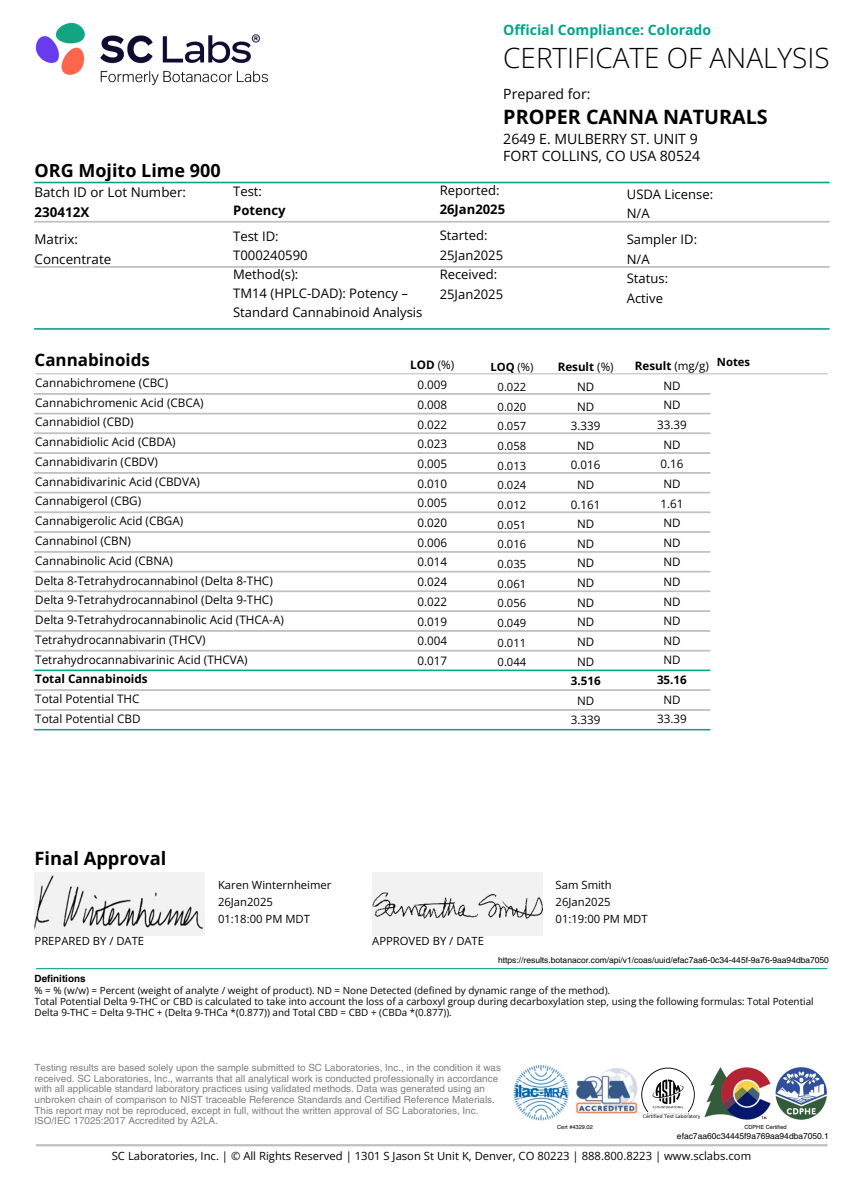
<style>
.page{position:relative;width:864px;height:1188px;background:#fff}
.page>*{position:absolute;margin:0;border:0;box-sizing:border-box;transform-origin:0 0}
.t1{font:300 27.9px "Open Sans";color:#000}
.t2{font:700 19.8px "Open Sans";color:#000}
.t3{font:700 18.3px "Open Sans";color:#000}
.t4{font:700 18px "Open Sans";color:#000}
.t5{font:700 16.95px "Open Sans";color:#000}
.t6{font:14.1px/16.8px "Open Sans";color:#000}
.t7{font:700 14.1px "Open Sans";color:#00a58b}
.t8{font:13.35px/20.1px "Open Sans";color:#000}
.t9{font:13.05px/19.6px "Open Sans";color:#000}
.t10{font:700 13.05px/19.6px "Open Sans";color:#000}
.t11{font:11.7px/19.8px "Open Sans";color:#000}
.t12{font:11.55px/19.6px "Open Sans";color:#000;text-align:center}
.t13{font:11.25px/19.6px "Open Sans";color:#000}
.t14{font:700 11.25px "Open Sans";color:#000}
.t15{font:9.9px/10.6px "Helvetica LT Pro";color:#808080}
.t16{font:9.9px/12.8px "Open Sans";color:#000}
.t17{font:8.4px "Helvetica LT Pro";color:#000}
.t18{font:5.7px "Helvetica LT Pro";color:#000}
.t19{font:4.65px "DejaVu Sans";color:#000}
.s1{font-weight:700}
.s2{font-weight:400}
.s3{font-family:"Helvetica LT Pro";font-weight:700}
</style>
<div class="page">
<hr style="left:35px;top:182px;width:794px;height:1px;background:#00a58b">
<hr style="left:35px;top:221px;width:794px;height:1px;background:#c0c0c0">
<hr style="left:35px;top:266px;width:794px;height:2px;background:#c0c0c0">
<hr style="left:35px;top:328px;width:794px;height:2px;background:#00a58b">
<img style="left:35px;top:23px;width:232px;height:62px">
<img style="left:35px;top:872px;width:169px;height:63px">
<img style="left:372px;top:872px;width:170px;height:63px">
<hr style="left:36px;top:968px;width:791px;height:1px;background:#00a58b">
<img style="left:513px;top:1066px;width:125px;height:55px">
<svg style="left:641px;top:1068px;width:54px;height:47px"></svg>
<img style="left:704px;top:1067px;width:123px;height:53px">
<hr style="left:36px;top:373px;width:791px;height:1px;background:#c0c0c0">
<hr style="left:35px;top:393px;width:675px;height:2px;background:#c0c0c0">
<hr style="left:35px;top:413px;width:675px;height:1px;background:#c0c0c0">
<hr style="left:35px;top:433px;width:675px;height:1px;background:#c0c0c0">
<hr style="left:35px;top:452px;width:675px;height:2px;background:#c0c0c0">
<hr style="left:35px;top:472px;width:675px;height:2px;background:#c0c0c0">
<hr style="left:35px;top:492px;width:675px;height:1px;background:#c0c0c0">
<hr style="left:35px;top:512px;width:675px;height:1px;background:#c0c0c0">
<hr style="left:35px;top:531px;width:675px;height:2px;background:#c0c0c0">
<hr style="left:35px;top:551px;width:675px;height:2px;background:#c0c0c0">
<hr style="left:35px;top:571px;width:675px;height:1px;background:#c0c0c0">
<hr style="left:35px;top:591px;width:675px;height:1px;background:#c0c0c0">
<hr style="left:35px;top:610px;width:675px;height:2px;background:#c0c0c0">
<hr style="left:35px;top:630px;width:675px;height:2px;background:#c0c0c0">
<hr style="left:35px;top:650px;width:675px;height:1px;background:#c0c0c0">
<hr style="left:35px;top:670px;width:675px;height:1px;background:#00a58b">
<hr style="left:35px;top:689px;width:675px;height:2px;background:#c0c0c0">
<hr style="left:35px;top:709px;width:675px;height:2px;background:#c0c0c0">
<hr style="left:35px;top:729px;width:675px;height:1px;background:#00a58b">
<hr style="left:36px;top:1144px;width:791px;height:2px;background:#c0c0c0">
<h2 class="t4" style="left:35px;top:158px;width:188px">ORG Mojito Lime 900</h2>
<h2 class="t8" style="left:35px;top:182px;width:153px">Batch ID or Lot Number:<br><span class="s1">230412X</span></h2>
<h2 class="t8" style="left:35px;top:229px;width:78px">Matrix:<br>Concentrate</h2>
<h2 class="t10" style="left:233px;top:181px;width:54px"><span class="s2">Test:<br></span>Potency</h2>
<h2 class="t9" style="left:233px;top:227px;width:76px;line-height:18.5px">Test ID:<br>T000240590</h2>
<h2 class="t9" style="left:233px;top:265px;width:176px;line-height:18.5px">Method(s):<br>TM14 (HPLC-DAD): Potency –</h2>
<h2 class="t9" style="left:233px;top:303px;width:191px">Standard Cannabinoid Analysis</h2>
<p class="t7" style="left:503px;top:20px;width:210px">Official Compliance: Colorado</p>
<p class="t1" style="left:503px;top:38px;width:328px">CERTIFICATE OF ANALYSIS</p>
<h2 class="t6" style="left:503px;top:85px;width:89px">Prepared for:</h2>
<h2 class="t2" style="left:503px;top:102px;width:266px">PROPER CANNA NATURALS</h2>
<h2 class="t6" style="left:503px;top:130px;width:198px">2649 E. MULBERRY ST. UNIT 9<br>FORT COLLINS, CO USA 80524</h2>
<p class="t9" style="left:440px;top:180px;width:67px">Reported:<br><span class="s1">26Jan2025</span></p>
<p class="t9" style="left:440px;top:225px;width:65px">Started:<br>25Jan2025<br>Received:<br>25Jan2025</p>
<h5 class="t9" style="left:627px;top:184px;width:88px">USDA License:<br>N/A</h5>
<h5 class="t9" style="left:627px;top:229px;width:72px">Sampler ID:<br>N/A<br>Status:<br>Active</h5>
<p class="t5" style="left:35px;top:348px;width:117px">Cannabinoids</p>
<h2 class="t11" style="left:35px;top:372px;width:250px">Cannabichromene (CBC)<br>Cannabichromenic Acid (CBCA)<br>Cannabidiol (CBD)<br>Cannabidiolic Acid (CBDA)<br>Cannabidivarin (CBDV)<br>Cannabidivarinic Acid (CBDVA)<br>Cannabigerol (CBG)<br>Cannabigerolic Acid (CBGA)<br>Cannabinol (CBN)<br>Cannabinolic Acid (CBNA)<br>Delta 8-Tetrahydrocannabinol (Delta 8-THC)<br>Delta 9-Tetrahydrocannabinol (Delta 9-THC)<br>Delta 9-Tetrahydrocannabinolic Acid (THCA-A)<br>Tetrahydrocannabivarin (THCV)<br>Tetrahydrocannabivarinic Acid (THCVA)<br><span class="s1">Total Cannabinoids<br></span>Total Potential THC<br>Total Potential CBD</h2>
<p class="t11" style="left:410px;top:355px;width:46px;text-align:center"><span class="s1">LOD</span> (%)<br>0.009<br>0.008<br>0.022<br>0.023<br>0.005<br>0.010<br>0.005<br>0.020<br>0.006<br>0.014<br>0.024<br>0.022<br>0.019<br>0.004<br>0.017</p>
<h1 class="t13" style="left:490px;top:357px;width:45px;text-align:center"><span class="s1">LOQ</span> (%)<br>0.022<br>0.020<br>0.057<br>0.058<br>0.013<br>0.024<br>0.012<br>0.051<br>0.016<br>0.035<br>0.061<br>0.056<br>0.049<br>0.011<br>0.044</h1>
<h4 class="t12" style="left:558px;top:357px;width:57px"><span class="s1">Result</span> (%)<br>ND<br>ND<br>3.339<br>ND<br>0.016<br>ND<br>0.161<br>ND<br>ND<br>ND<br>ND<br>ND<br>ND<br>ND<br>ND<br><span class="s1">3.516<br></span>ND<br>3.339</h4>
<h5 class="t12" style="left:635px;top:356px;width:76px"><span class="s1">Result</span> (mg/g)<br>ND<br>ND<br>33.39<br>ND<br>0.16<br>ND<br>1.61<br>ND<br>ND<br>ND<br>ND<br>ND<br>ND<br>ND<br>ND<br><span class="s1">35.16<br></span>ND<br>33.39</h5>
<h5 class="t14" style="left:717px;top:354px;width:35px">Notes</h5>
<h2 class="t3" style="left:35px;top:846px;width:133px">Final Approval</h2>
<p class="t13" style="left:35px;top:930px;width:111px">PREPARED BY / DATE</p>
<h2 class="t13" style="left:218px;top:876px;width:115px;line-height:17px">Karen Winternheimer<br>26Jan2025<br>01:18:00 PM MDT</h2>
<p class="t13" style="left:372px;top:930px;width:113px">APPROVED BY / DATE</p>
<h3 class="t13" style="left:556px;top:876px;width:58px;line-height:17px">Sam Smith<br>26Jan2025</h3>
<h3 class="t13" style="left:556px;top:908px;width:93px">01:19:00 PM MDT</h3>
<p class="t17" style="left:498px;top:957px;width:332px">https://results.botanacor.com/api/v1/coas/uuid/efac7aa6-0c34-445f-9a76-9aa94dba7050</p>
<p class="t16" style="left:35px;top:972px;width:577px"><span class="s3">Definitions<br></span>% = % (w/w) = Percent (weight of analyte / weight of product). ND = None Detected (defined by dynamic range of the method).</p>
<p class="t16" style="left:35px;top:996px;width:781px;line-height:10.6px">Total Potential Delta 9-THC or CBD is calculated to take into account the loss of a carboxyl group during decarboxylation step, using the following formulas: Total Potential<br>Delta 9-THC = Delta 9-THC + (Delta 9-THCa *(0.877)) and Total CBD = CBD + (CBDa *(0.877)).</p>
<p class="t15" style="left:35px;top:1063px;width:468px">Testing results are based solely upon the sample submitted to SC Laboratories, Inc., in the condition it was received. SC Laboratories, Inc., warrants that all analytical work is conducted professionally in accordance with all applicable standard laboratory practices using validated methods. Data was generated using an unbroken chain of comparison to NIST traceable Reference Standards and Certified Reference Materials.<br>This report may not be reproduced, except in full, without the written approval of SC Laboratories, Inc.<br>ISO/IEC 17025:2017 Accredited by A2LA.</p>
<p class="t19" style="left:643px;top:1114px;width:59px">Certified Test Laboratory</p>
<p class="t18" style="left:557px;top:1125px;width:37px">Cert #4329.02</p>
<p class="t18" style="left:744px;top:1125px;width:44px">CDPHE Certified</p>
<p class="t17" style="left:677px;top:1133px;width:154px">efac7aa60c34445f9a769aa94dba7050.1</p>
<p class="t13" style="left:112px;top:1146px;width:641px">SC Laboratories, Inc. | © All Rights Reserved | 1301 S Jason St Unit K, Denver, CO 80223 | 888.800.8223 | www.sclabs.com</p>
</div>
